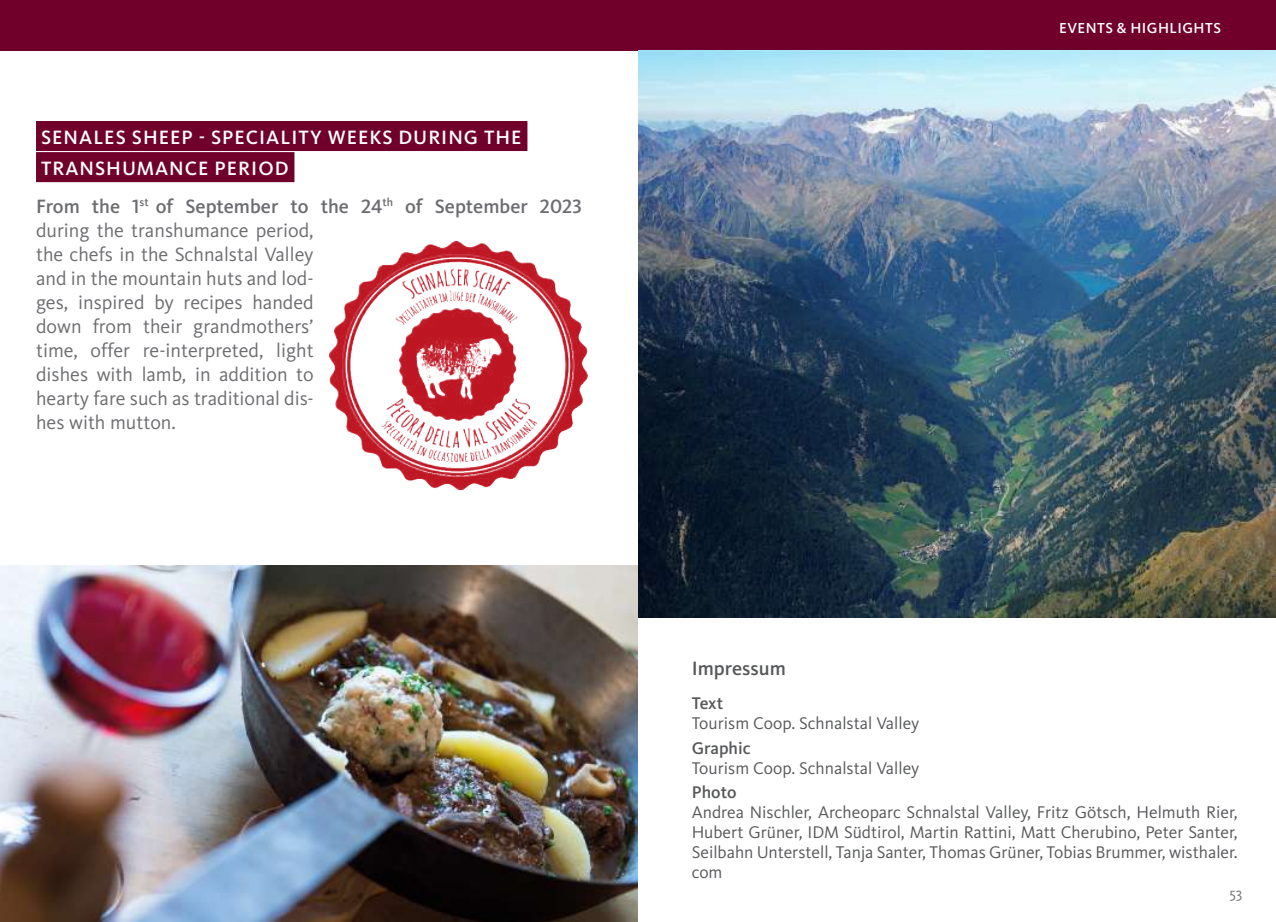
<style>
.page{position:relative;width:1276px;height:922px;background:#fff}
.page>*{position:absolute;margin:0;border:0;box-sizing:border-box;transform-origin:0 0}
.t1{font:20px/24px "Kievit OT";color:#6c6d70}
.t2{font:500 20px/31px "Kievit OT";letter-spacing:.05em;color:#fff}
.t3{font:500 20px "Kievit OT";color:#57585a}
.t4{font:17.5px/20px "Kievit OT";color:#57585a;text-align:justify}
.t5{font:500 17.5px "Kievit OT";color:#57585a}
.t6{font:500 15px "Kievit OT";letter-spacing:.03em;color:#fff}
.t7{font:15px "Kievit OT";color:#6c6d70}
.s1{font-weight:500}
</style>
<div class="page">
<img style="left:0;top:566px;width:638px;height:355px">
<div style="left:0;top:0;width:1276px;height:50px;background:#700029"></div>
<div style="left:36px;top:121px;width:491px;height:30px;background:#700029"></div>
<div style="left:36px;top:152px;width:258px;height:30px;background:#700029"></div>
<img style="left:330px;top:241px;width:257px;height:248px">
<img style="left:638px;top:50px;width:638px;height:567px">
<p class="t2" style="left:41px;top:121px;width:482px">SENALES SHEEP - SPECIALITY WEEKS DURING THE<br>TRANSHUMANCE PERIOD</p>
<p class="t1" style="left:36px;top:194px;width:547px"><span class="s1">From the 1</span><sup>st</sup> <span class="s1">of September to the 24</span><sup>th</sup> <span class="s1">of September 2023 </span>during the transhumance period,<br>the chefs in the Schnalstal Valley<br>and in the mountain huts and lod-<br>ges, inspired by recipes handed<br>down from their grandmothers’<br>time, offer re-interpreted, light<br>dishes with lamb, in addition to<br>hearty fare such as traditional dis-<br>hes with mutton.</p>
<p class="t6" style="left:1059px;top:19px;width:163px">EVENTS &amp; HIGHLIGHTS</p>
<p class="t3" style="left:692px;top:656px;width:96px">Impressum</p>
<p class="t5" style="left:692px;top:693px;width:33px">Text</p>
<p class="t4" style="left:692px;top:713px;width:229px">Tourism Coop. Schnalstal Valley</p>
<p class="t5" style="left:692px;top:737px;width:60px">Graphic</p>
<p class="t4" style="left:692px;top:758px;width:229px">Tourism Coop. Schnalstal Valley</p>
<p class="t5" style="left:692px;top:782px;width:46px">Photo</p>
<p class="t4" style="left:692px;top:802px;width:547px">Andrea Nischler, Archeoparc Schnalstal Valley, Fritz Götsch, Helmuth Rier, Hubert Grüner, IDM Südtirol, Martin Rattini, Matt Cherubino, Peter Santer, Seilbahn Unterstell, Tanja Santer, Thomas Grüner, Tobias Brummer, wisthaler. com</p>
<p class="t7" style="left:1229px;top:884px;width:14px">53</p>
</div>
